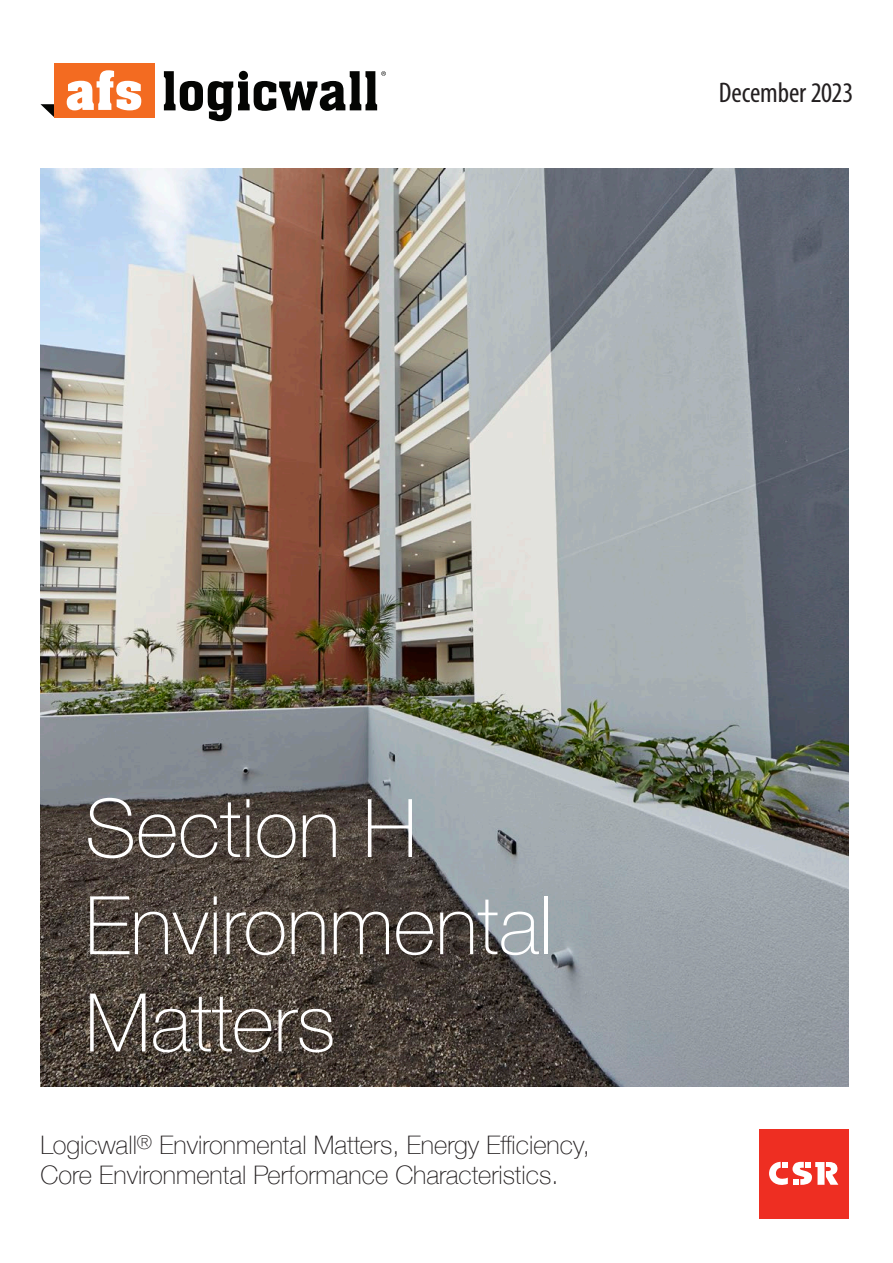
<style>
.page{position:relative;width:893px;height:1263px;background:#fff}
.page>*{position:absolute;margin:0;border:0;box-sizing:border-box;transform-origin:0 0}
.t1{font:100 81px/97.2px "Helvetica Neue";color:#fff}
.t2{font:condensed 28.5px "Myriad Pro";letter-spacing:-.005em;color:#231f20}
.t3{font:100 25.5px/30.6px "Helvetica Neue";color:#231f20}
</style>
<div class="page">
<img style="left:40px;top:168px;width:808px;height:918px">
<svg style="left:40px;top:104px;width:14px;height:13px"></svg>
<div style="left:54px;top:63px;width:100px;height:54px;background:#f36b21"></div>
<svg style="left:67px;top:70px;width:74px;height:40px"></svg>
<svg style="left:164px;top:71px;width:222px;height:50px"></svg>
<div style="left:759px;top:1129px;width:89px;height:89px;background:#ee2e22"></div>
<svg style="left:769px;top:1162px;width:69px;height:23px"></svg>
<p class="t2" style="left:719px;top:76px;width:136px">December 2023</p>
<h1 class="t1" style="left:85px;top:776px;width:469px">Section H<br>Environmental<br>Matters</h1>
<p class="t3" style="left:40px;top:1128px;width:551px">Logicwall<sup>®</sup> Environmental Matters, Energy Efficiency,<br>Core Environmental Performance Characteristics.</p>
</div>
